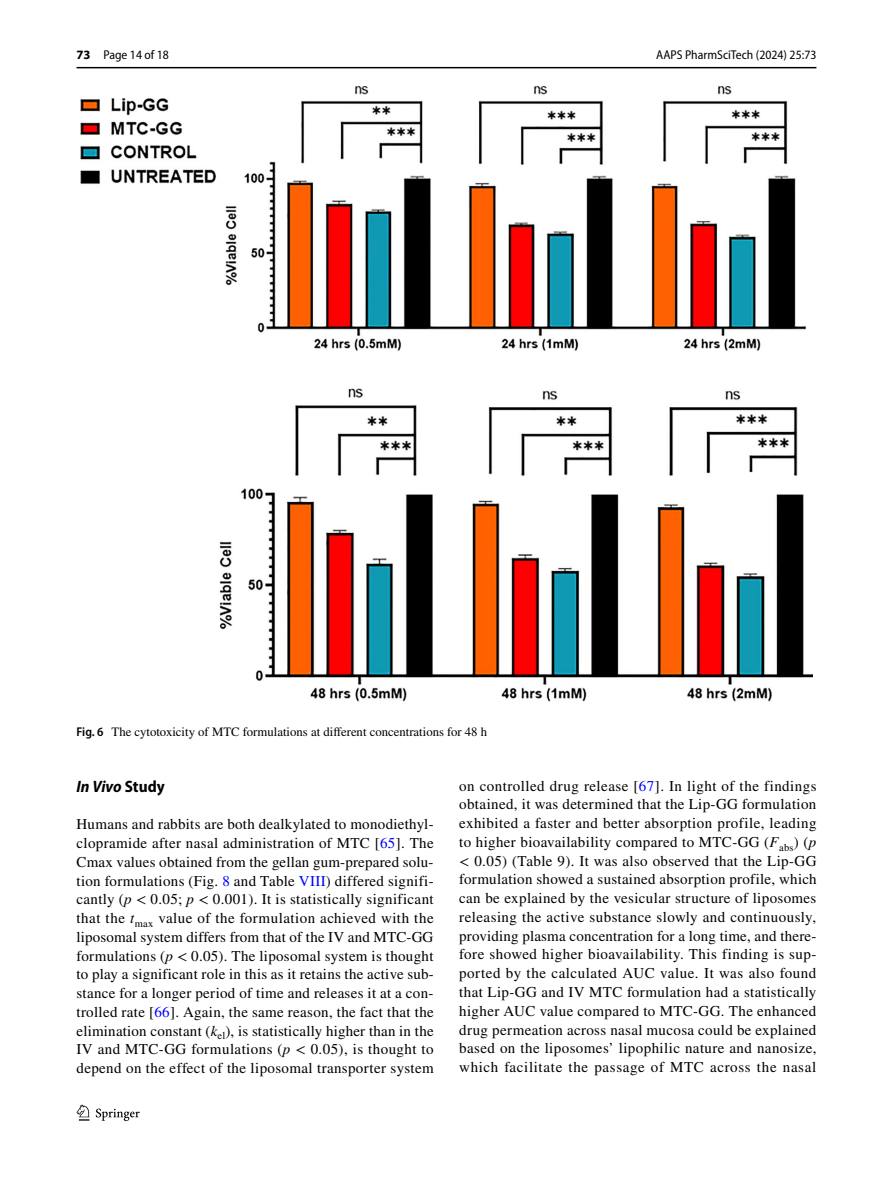
<style>
.page{position:relative;width:893px;height:1187px;background:#fff}
.page>*{position:absolute;margin:0;border:0;box-sizing:border-box;transform-origin:0 0}
.t1{font:italic 700 semi-condensed 16.5px "Myriad Pro";letter-spacing:-.005em;color:#000}
.t2{font:15px/18.8px "STIX";letter-spacing:.03em;color:#000;text-align:justify}
.t3{font:12.75px "STIX";color:#000}
.t4{font:semi-condensed 12.75px "Myriad Pro";color:#000}
.s1{font-weight:700;font-stretch:normal}
.s2{font-family:"Myriad Pro";font-weight:600;font-stretch:semi-condensed}
.s3{font-style:normal}
.s4{color:#00f}
.s5{font-style:italic}
</style>
<div class="page">
<hr style="left:77px;top:67px;width:739px;height:1px;background:#000">
<svg style="left:77px;top:1104px;width:12px;height:16px"></svg>
<svg style="left:96px;top:1108px;width:44px;height:12px"></svg>
<img style="left:81px;top:87px;width:731px;height:614px">
<p class="t4" style="left:77px;top:48px;width:94px"><span class="s1">73</span> Page 14 of 18</p>
<p class="t4" style="left:656px;top:48px;width:162px">AAPS PharmSciTech (2024) 25:73</p>
<p class="t3" style="left:77px;top:723px;width:412px"><span class="s2">Fig. 6</span> The cytotoxicity of MTC formulations at different concentrations for 48 h</p>
<p class="t1" style="left:77px;top:775px;width:90px">In Vivo <span class="s3">Study</span></p>
<p class="t2" style="left:77px;top:815px;width:359px">Humans and rabbits are both dealkylated to monodiethyl&shy;clopramide after nasal administration of MTC [<span class="s4">65</span>]. The Cmax values obtained from the gellan gum-prepared solu&shy;tion formulations (Fig. <span class="s4">8</span> and Table <span class="s4">VIII</span>) differed signifi&shy;cantly (<span class="s5">p</span> &lt; 0.05; <span class="s5">p</span> &lt; 0.001). It is statistically significant that the <span class="s5">t</span><sub>max</sub> value of the formulation achieved with the liposomal system differs from that of the IV and MTC-GG formulations (<span class="s5">p</span> &lt; 0.05). The liposomal system is thought to play a significant role in this as it retains the active sub&shy;stance for a longer period of time and releases it at a con&shy;trolled rate [<span class="s4">66</span>]. Again, the same reason, the fact that the elimination constant (<span class="s5">k</span><sub>el</sub>), is statistically higher than in the IV and MTC-GG formulations (<span class="s5">p</span> &lt; 0.05), is thought to depend on the effect of the liposomal transporter system</p>
<p class="t2" style="left:459px;top:777px;width:359px">on controlled drug release [<span class="s4">67</span>]. In light of the findings obtained, it was determined that the Lip-GG formulation exhibited a faster and better absorption profile, leading to higher bioavailability compared to MTC-GG (<span class="s5">F</span><sub>abs</sub>) (<span class="s5">p </span>&lt; 0.05) (Table 9). It was also observed that the Lip-GG formulation showed a sustained absorption profile, which can be explained by the vesicular structure of liposomes releasing the active substance slowly and continuously, providing plasma concentration for a long time, and there&shy;fore showed higher bioavailability. This finding is sup&shy;ported by the calculated AUC value. It was also found that Lip-GG and IV MTC formulation had a statistically higher AUC value compared to MTC-GG. The enhanced drug permeation across nasal mucosa could be explained based on the liposomes’ lipophilic nature and nanosize, which facilitate the passage of MTC across the nasal</p>
</div>
